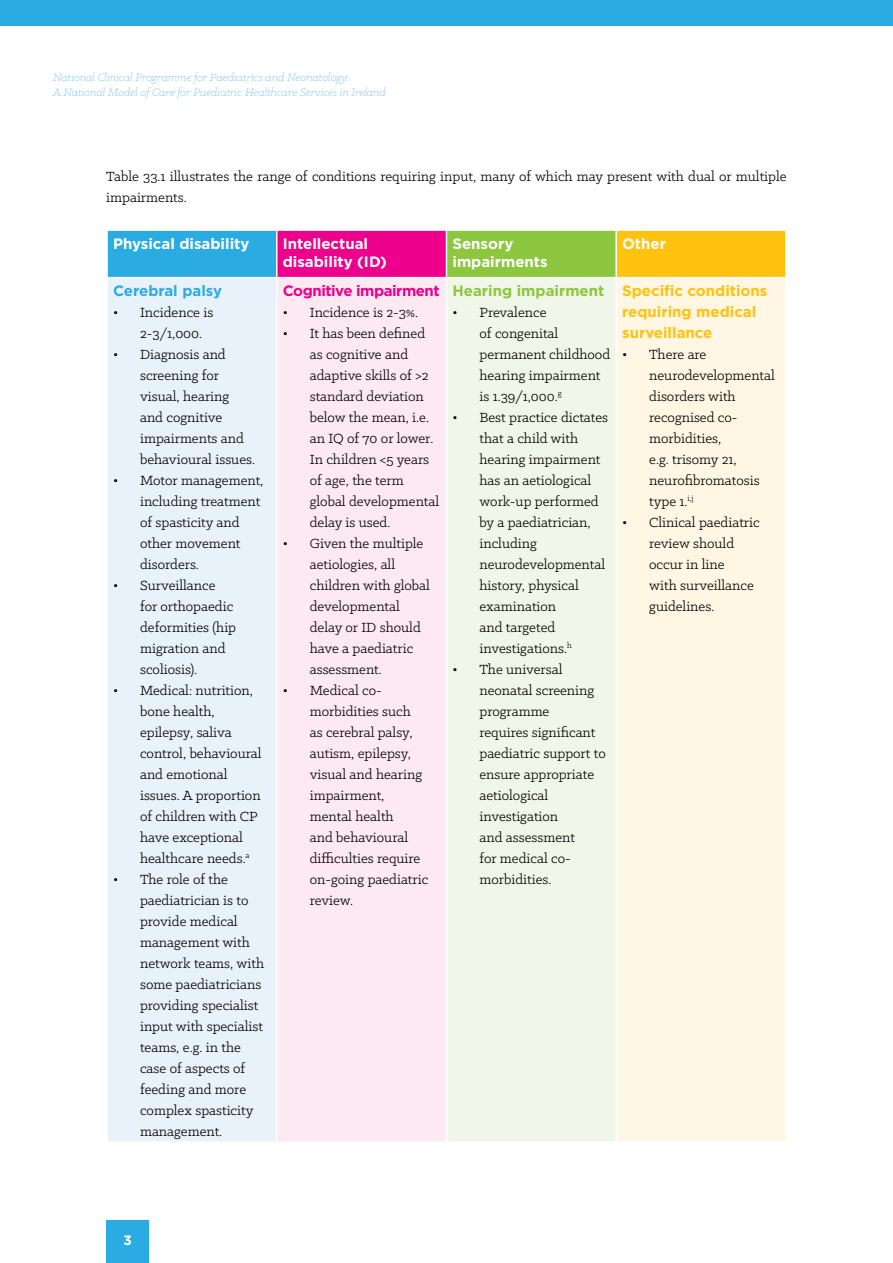
<style>
.page{position:relative;width:893px;height:1263px;background:#fff}
.page>*{position:absolute;margin:0;border:0;box-sizing:border-box;transform-origin:0 0}
.t1{font:15px/21px "Klinic Slab";color:#000}
.t2{font:700 15px/18px "Gotham HTF";color:#fff}
.t3{font:700 15px/21px "Gotham HTF";color:#ffc20e}
.t4{font:700 15px "Gotham HTF";letter-spacing:-.03em;color:#ec008c}
.t5{font:700 15px "Gotham HTF";color:#8dc63f}
.t6{font:700 15px "Gotham HTF";color:#2aace2}
.t7{font:700 13.5px "Gotham HTF";color:#fff}
.t8{font:italic 300 12px/14.4px "Klinic Slab";color:#6fbce9}
</style>
<div class="page">
<div style="left:107px;top:230px;width:170px;height:48px;background:#2aace2"></div>
<div style="left:277px;top:230px;width:169px;height:48px;background:#ec008c"></div>
<div style="left:446px;top:230px;width:170px;height:48px;background:#8dc63f"></div>
<div style="left:616px;top:230px;width:170px;height:48px;background:#ffc20e"></div>
<div style="left:107px;top:278px;width:170px;height:864px;background:#e9f2fb"></div>
<div style="left:277px;top:278px;width:169px;height:864px;background:#fde9f1"></div>
<div style="left:446px;top:278px;width:170px;height:864px;background:#f0f7e8"></div>
<div style="left:616px;top:278px;width:170px;height:864px;background:#fff6e4"></div>
<hr style="left:106px;top:229px;width:171px;height:2px;background:#fff">
<hr style="left:106px;top:231px;width:2px;height:46px;background:#fff">
<hr style="left:277px;top:229px;width:169px;height:2px;background:#fff">
<hr style="left:276px;top:231px;width:2px;height:46px;background:#fff">
<hr style="left:446px;top:229px;width:170px;height:2px;background:#fff">
<hr style="left:446px;top:231px;width:1px;height:46px;background:#fff">
<hr style="left:616px;top:229px;width:171px;height:2px;background:#fff">
<hr style="left:615px;top:231px;width:2px;height:46px;background:#fff">
<hr style="left:785px;top:231px;width:2px;height:46px;background:#fff">
<hr style="left:106px;top:277px;width:171px;height:1px;background:#fff">
<hr style="left:106px;top:278px;width:2px;height:863px;background:#fff">
<hr style="left:277px;top:277px;width:169px;height:1px;background:#fff">
<hr style="left:276px;top:278px;width:2px;height:863px;background:#fff">
<hr style="left:446px;top:277px;width:170px;height:1px;background:#fff">
<hr style="left:446px;top:278px;width:1px;height:863px;background:#fff">
<hr style="left:616px;top:277px;width:171px;height:1px;background:#fff">
<hr style="left:615px;top:278px;width:2px;height:863px;background:#fff">
<hr style="left:785px;top:278px;width:2px;height:863px;background:#fff">
<hr style="left:446px;top:1141px;width:170px;height:2px;background:#fff">
<hr style="left:616px;top:1141px;width:171px;height:2px;background:#fff">
<hr style="left:106px;top:1141px;width:171px;height:2px;background:#fff">
<hr style="left:277px;top:1141px;width:169px;height:2px;background:#fff">
<div style="left:0;top:0;width:893px;height:26px;background:#2aace2"></div>
<div style="left:106px;top:1220px;width:43px;height:43px;background:#2aace2"></div>
<p class="t8" style="left:53px;top:70px;width:334px">National Clinical Programme for Paediatrics and Neonatology:<br>A National Model of Care for Paediatric Healthcare Services in Ireland</p>
<p class="t1" style="left:106px;top:166px;width:682px">Table 33.1 illustrates the range of conditions requiring input, many of which may present with dual or multiple impairments.</p>
<p class="t2" style="left:113px;top:234px;width:138px">Physical disability</p>
<p class="t2" style="left:283px;top:234px;width:106px">Intellectual disability (ID)</p>
<p class="t2" style="left:452px;top:234px;width:97px">Sensory impairments</p>
<p class="t2" style="left:622px;top:234px;width:45px">Other</p>
<p class="t6" style="left:113px;top:282px;width:111px">Cerebral palsy</p>
<p class="t1" style="left:140px;top:301px;width:75px;text-indent:-27px">• Incidence is<br>2-3/1,000.</p>
<p class="t1" style="left:140px;top:343px;width:116px;text-indent:-27px">• Diagnosis and screening for visual, hearing and cognitive impairments and behavioural issues.</p>
<p class="t1" style="left:140px;top:469px;width:125px;text-indent:-27px">• Motor management, including treatment of spasticity and other movement disorders.</p>
<p class="t1" style="left:140px;top:574px;width:98px;text-indent:-27px">• Surveillance for orthopaedic deformities (hip migration and scoliosis).</p>
<p class="t1" style="left:140px;top:679px;width:123px;text-indent:-27px">• Medical: nutrition, bone health, epilepsy, saliva control, behavioural and emotional issues. A proportion of children with CP have exceptional healthcare needs.<sup>a</sup></p>
<p class="t1" style="left:140px;top:868px;width:126px;text-indent:-27px">• The role of the paediatrician is to provide medical management with network teams, with some paediatricians providing specialist input with specialist teams, e.g. in the case of aspects of feeding and more complex spasticity management.</p>
<p class="t3" style="left:622px;top:280px;width:147px">Specific conditions requiring medical surveillance</p>
<p class="t1" style="left:649px;top:343px;width:127px;text-indent:-27px">• There are neurodevelopmental disorders with recognised co&shy;morbidities,<br>e.g. trisomy 21, neurofibromatosis type 1.<sup>i,j</sup></p>
<p class="t1" style="left:649px;top:511px;width:112px;text-indent:-27px">• Clinical paediatric review should occur in line<br>with surveillance guidelines.</p>
<p class="t4" style="left:283px;top:282px;width:158px">Cognitive impairment</p>
<p class="t1" style="left:283px;top:301px;width:137px">• Incidence is 2-3%.</p>
<p class="t1" style="left:310px;top:322px;width:131px;text-indent:-27px">• It has been defined as cognitive and adaptive skills of &gt;2 standard deviation below the mean, i.e. an IQ of 70 or lower.<br>In children &lt;5 years of age, the term global developmental delay is used.</p>
<p class="t1" style="left:310px;top:532px;width:122px;text-indent:-27px">• Given the multiple aetiologies, all children with global developmental delay or ID should have a paediatric assessment.</p>
<p class="t1" style="left:310px;top:679px;width:120px;text-indent:-27px">• Medical co&shy;morbidities such<br>as cerebral palsy, autism, epilepsy, visual and hearing impairment, mental health<br>and behavioural difficulties require on-going paediatric review.</p>
<p class="t5" style="left:452px;top:282px;width:153px">Hearing impairment</p>
<p class="t1" style="left:479px;top:301px;width:132px;text-indent:-27px">• Prevalence<br>of congenital permanent childhood hearing impairment is 1.39/1,000.<sup>g</sup></p>
<p class="t1" style="left:479px;top:406px;width:130px;text-indent:-27px">• Best practice dictates that a child with hearing impairment has an aetiological work-up performed by a paediatrician, including neurodevelopmental history, physical examination<br>and targeted investigations.<sup>h</sup></p>
<p class="t1" style="left:479px;top:658px;width:128px;text-indent:-27px">• The universal neonatal screening programme<br>requires significant paediatric support to ensure appropriate aetiological investigation<br>and assessment<br>for medical co&shy;morbidities.</p>
<p class="t7" style="left:123px;top:1232px;width:10px">3</p>
</div>
